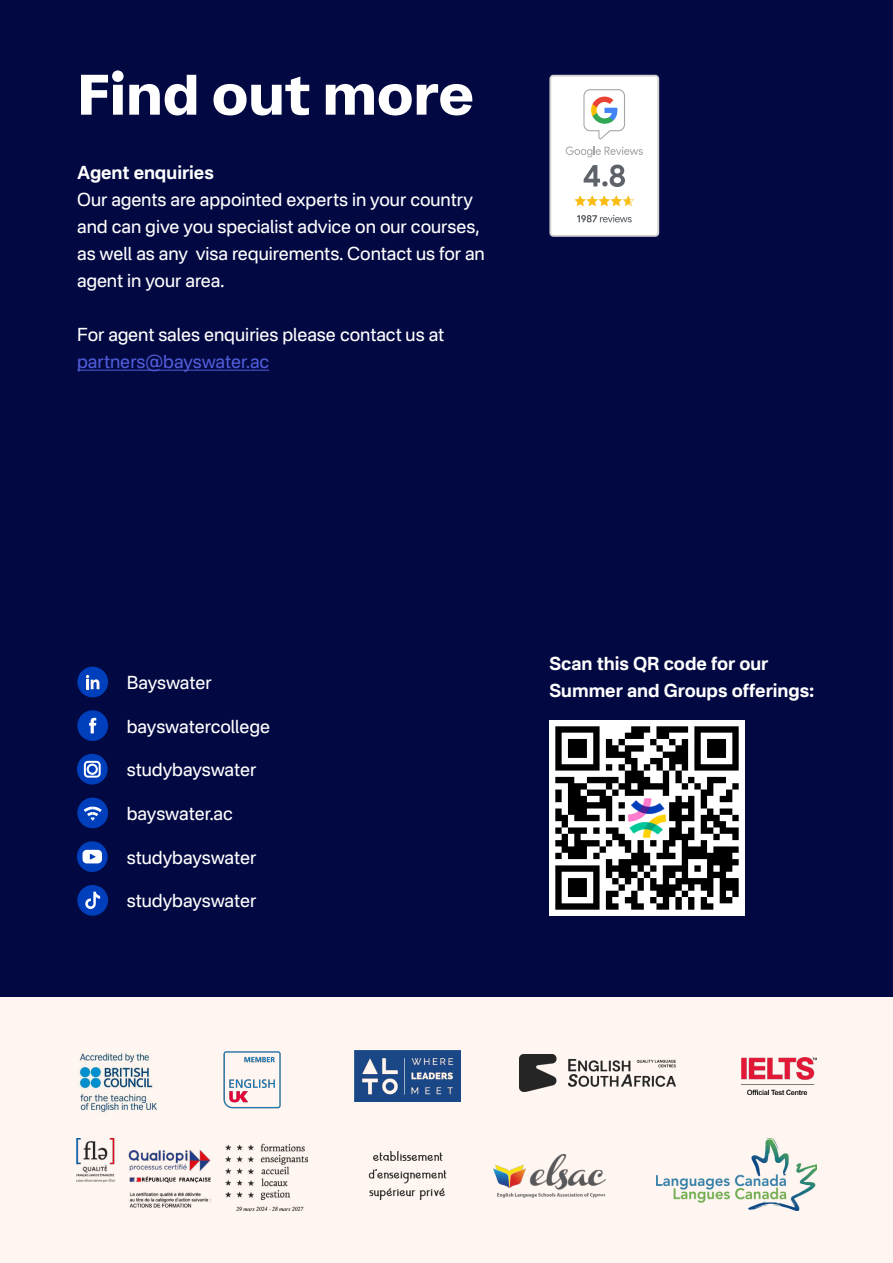
<style>
.page{position:relative;width:893px;height:1263px;background:#fff}
.page>*{position:absolute;margin:0;border:0;box-sizing:border-box;transform-origin:0 0}
.t1{font:700 57px "Atak";color:#fff}
.t2{font:18px/27px "Nacelle";letter-spacing:-.005em;color:#fff}
.t3{font:700 18px/27px "Nacelle";color:#fff}
.t4{font:18px "Nacelle";color:#4f5cd6}
</style>
<div class="page">
<div style="left:0;top:0;width:893px;height:998px;background:#020842"></div>
<hr style="left:77px;top:370px;width:192px;height:1px;background:#4f5cd6">
<img style="left:549px;top:721px;width:195px;height:195px">
<div style="left:77px;top:754px;width:31px;height:30px;background:#003fbc;border-radius:50%"></div>
<svg style="left:84px;top:761px;width:17px;height:17px"></svg>
<div style="left:77px;top:841px;width:31px;height:31px;background:#003fbc;border-radius:50%"></div>
<div style="left:77px;top:710px;width:31px;height:31px;background:#003fbc;border-radius:50%"></div>
<svg style="left:89px;top:718px;width:7px;height:15px"></svg>
<div style="left:77px;top:797px;width:31px;height:31px;background:#003fbc;border-radius:50%"></div>
<svg style="left:84px;top:807px;width:18px;height:14px"></svg>
<svg style="left:83px;top:850px;width:19px;height:13px"></svg>
<div style="left:77px;top:885px;width:31px;height:31px;background:#003fbc;border-radius:50%"></div>
<svg style="left:85px;top:892px;width:15px;height:17px"></svg>
<div style="left:77px;top:667px;width:31px;height:30px;background:#003fbc;border-radius:50%"></div>
<svg style="left:86px;top:675px;width:13px;height:14px"></svg>
<div style="left:0;top:997px;width:893px;height:266px;background:#fff6f1"></div>
<img style="left:77px;top:1052px;width:80px;height:64px">
<img style="left:223px;top:1051px;width:58px;height:58px">
<img style="left:368px;top:1151px;width:79px;height:49px">
<img style="left:742px;top:1057px;width:75px;height:37px">
<img style="left:493px;top:1155px;width:113px;height:43px">
<img style="left:519px;top:1054px;width:156px;height:37px">
<img style="left:657px;top:1138px;width:160px;height:72px">
<img style="left:77px;top:1138px;width:230px;height:72px">
<img style="left:354px;top:1050px;width:107px;height:51px">
<svg style="left:549px;top:75px;width:110px;height:162px;background:#f0f0ed"></svg>
<h1 class="t1" style="left:77px;top:70px;width:398px">Find out more</h1>
<p class="t3" style="left:77px;top:160px;width:138px">Agent enquiries</p>
<p class="t2" style="left:77px;top:187px;width:409px">Our agents are appointed experts in your country and can give you specialist advice on our courses, as well as any visa requirements. Contact us for an agent in your area.</p>
<p class="t2" style="left:77px;top:322px;width:369px">For agent sales enquiries please contact us at</p>
<p class="t4" style="left:77px;top:354px;width:194px">partners@bayswater.ac</p>
<p class="t2" style="left:127px;top:671px;width:87px">Bayswater</p>
<p class="t2" style="left:127px;top:714px;width:145px">bayswatercollege</p>
<p class="t2" style="left:127px;top:758px;width:131px">studybayswater</p>
<p class="t2" style="left:127px;top:801px;width:107px">bayswater.ac</p>
<p class="t2" style="left:127px;top:845px;width:131px">studybayswater</p>
<p class="t2" style="left:127px;top:889px;width:131px">studybayswater</p>
<p class="t3" style="left:549px;top:651px;width:266px">Scan this QR code for our<br>Summer and Groups offerings:</p>
</div>
